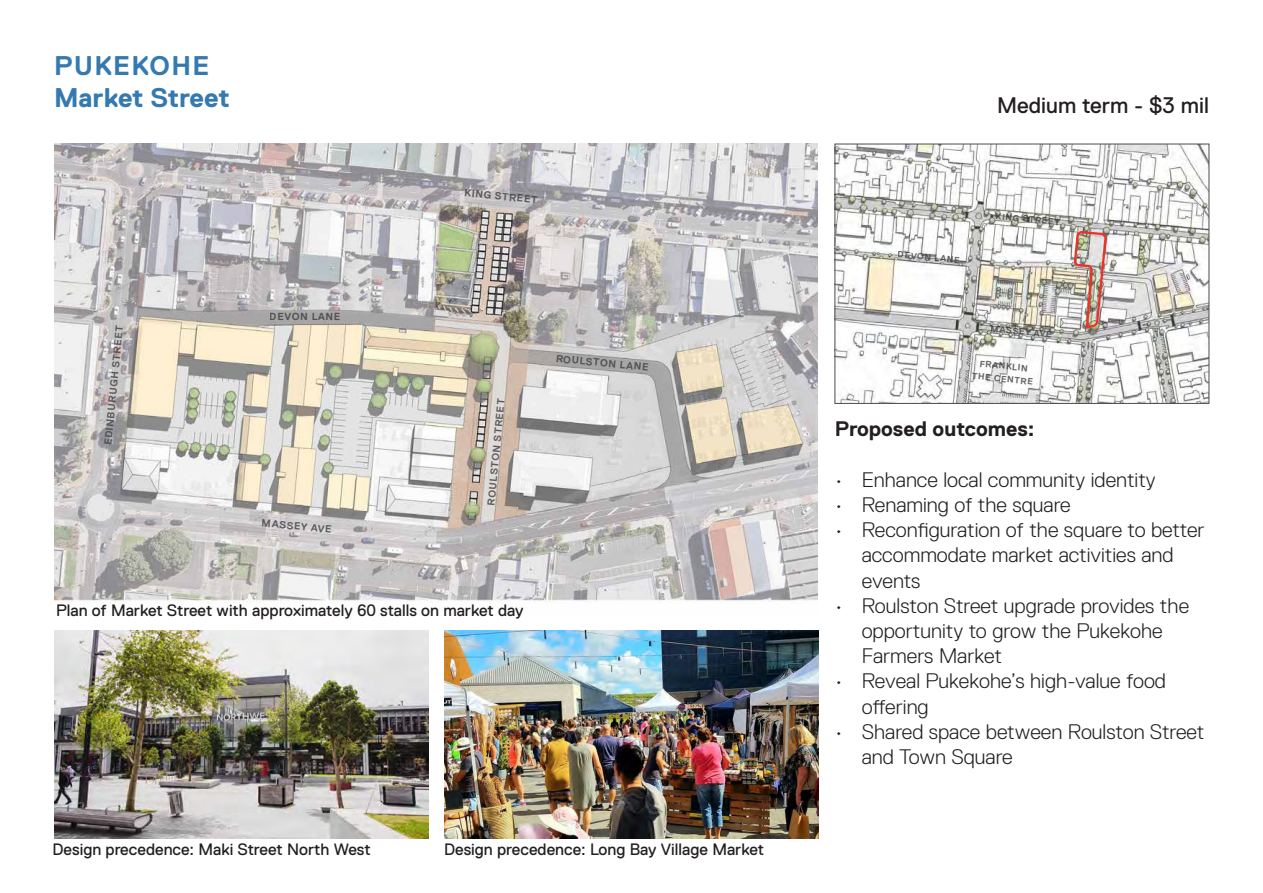
<style>
.page{position:relative;width:1263px;height:893px;background:#fff}
.page>*{position:absolute;margin:0;border:0;box-sizing:border-box;transform-origin:0 0}
.Title_Headings_Blue{font:700 27px "Replica Pro";color:#3479b0}
.Title_Headings_Blue-2{font:700 27px "Replica Pro";letter-spacing:.05em;color:#3479b0}
.t1{font:22.5px "Replica Pro";color:#231f20}
.t2{font:300 21px/25.2px "Replica Pro";color:#231f20}
.t3{font:700 21px "Replica Pro";color:#231f20}
.Body_Text__Black_11p{font:16.5px "Replica Pro";color:#231f20}
.t4{font:700 10.35px "Replica Pro";color:#3e3e3f}
.t5{font:700 9px/13px "Replica Pro";color:#3e3e3f;text-align:center}
</style>
<div class="page">
<img style="left:54px;top:144px;width:764px;height:459px">
<img style="left:837px;top:146px;width:370px;height:256px">
<div style="left:835px;top:144px;width:374px;height:260px;border:1px solid #231f20"></div>
<img style="left:1072px;top:230px;width:36px;height:100px">
<img style="left:54px;top:630px;width:374px;height:209px">
<img style="left:444px;top:630px;width:375px;height:209px">
<p class="Title_Headings_Blue-2" style="left:54px;top:51px;width:157px">PUKEKOHE</p>
<p class="Title_Headings_Blue" style="left:54px;top:83px;width:177px">Market Street</p>
<p class="t4" style="left:465px;top:187px;width:75px;rotate:6deg">KING STREET</p>
<p class="t4" style="left:102px;top:444px;width:122px;rotate:-84deg">EDINBURUGH STREET</p>
<p class="t4" style="left:270px;top:310px;width:72px;rotate:1deg">DEVON LANE</p>
<p class="t4" style="left:263px;top:517px;width:71px;rotate:6deg">MASSEY AVE</p>
<p class="t4" style="left:485px;top:505px;width:109px;rotate:-84deg">ROULSTON STREET</p>
<p class="Body_Text__Black_11p" style="left:56px;top:601px;width:469px">Plan of Market Street with approximately 60 stalls on market day</p>
<p class="t4" style="left:556px;top:352px;width:95px;rotate:6deg">ROULSTON LANE</p>
<p class="Body_Text__Black_11p" style="left:52px;top:840px;width:320px">Design precedence: Maki Street North West</p>
<p class="Body_Text__Black_11p" style="left:444px;top:840px;width:322px">Design precedence: Long Bay Village Market</p>
<p class="t1" style="left:997px;top:93px;width:213px">Medium term - $3 mil</p>
<p class="t5" style="left:899px;top:248px;width:63px;rotate:6deg">DEVON LANE</p>
<p class="t5" style="left:997px;top:209px;width:66px;rotate:6deg">KING STREET</p>
<p class="t5" style="left:992px;top:322px;width:62px;rotate:6deg">MASSEY AVE</p>
<p class="t5" style="left:974px;top:356px;width:63px;rotate:6deg">FRANKLIN<br>THE CENTRE</p>
<p class="t3" style="left:835px;top:417px;width:201px">Proposed outcomes:</p>
<p class="t2" style="left:835px;top:467px;width:322px">• Enhance local community identity</p>
<p class="t2" style="left:835px;top:492px;width:237px">• Renaming of the square</p>
<p class="t2" style="left:862px;top:517px;width:344px;text-indent:-27px">• Reconfiguration of the square to better accommodate market activities and events</p>
<p class="t2" style="left:862px;top:593px;width:329px;text-indent:-27px">• Roulston Street upgrade provides the opportunity to grow the Pukekohe<br>Farmers Market</p>
<p class="t2" style="left:862px;top:669px;width:306px;text-indent:-27px">• Reveal Pukekohe’s high-value food offering</p>
<p class="t2" style="left:862px;top:719px;width:344px;text-indent:-27px">• Shared space between Roulston Street and Town Square</p>
</div>
